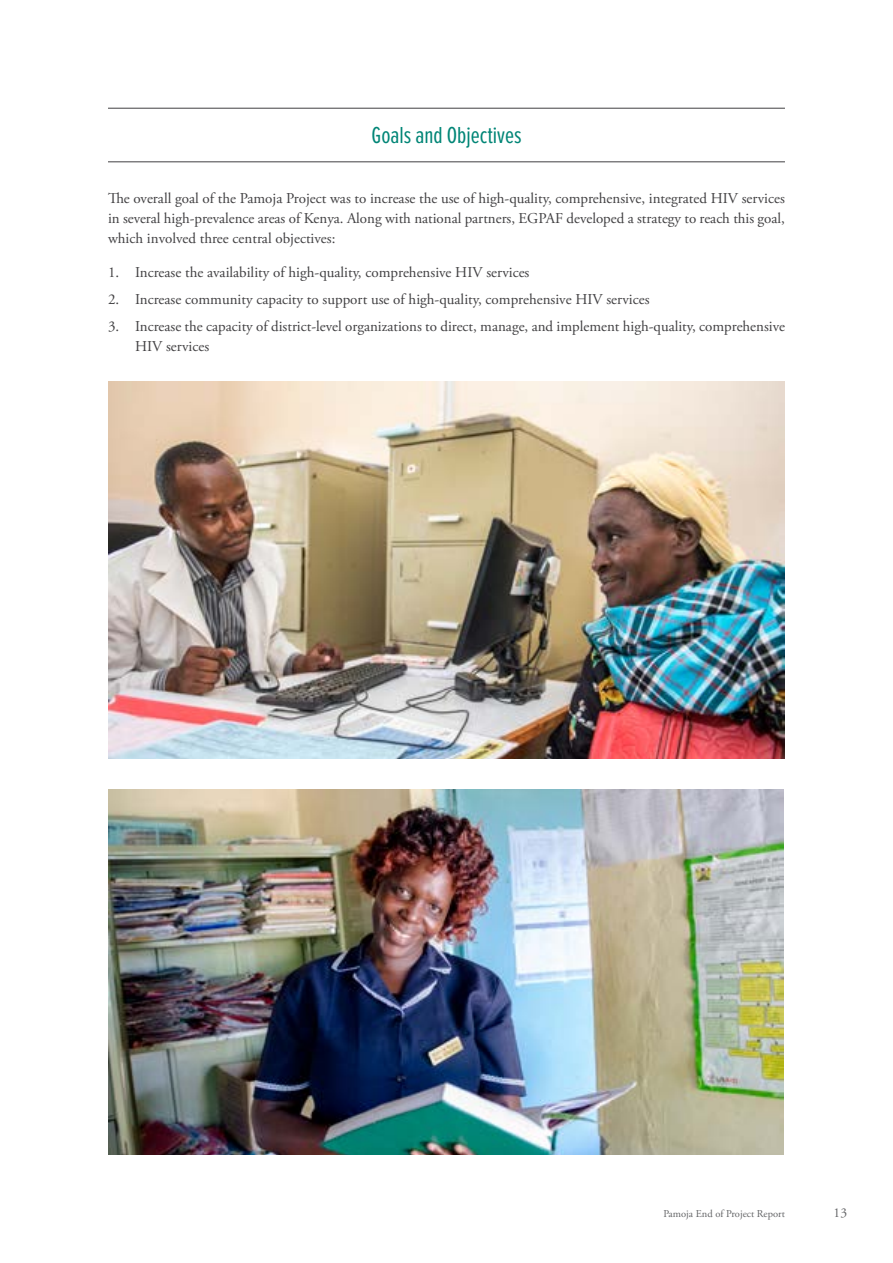
<style>
.page{position:relative;width:893px;height:1263px;background:#fff}
.page>*{position:absolute;margin:0;border:0;box-sizing:border-box;transform-origin:0 0}
.t1{font:24px "Proxima Nova Ex Cn";color:#008576}
.t2{font:15px/20.2px "Adobe Garamond Pro";color:#414042;text-align:justify}
.t3{font:13.5px "Adobe Garamond Pro";color:#636466}
.t4{font:10.5px "Adobe Garamond Pro";color:#636466}
</style>
<div class="page">
<hr style="left:108px;top:108px;width:677px;height:1px;background:#414042">
<hr style="left:108px;top:162px;width:677px;height:1px;background:#414042">
<img style="left:108px;top:381px;width:677px;height:378px">
<img style="left:108px;top:789px;width:676px;height:366px">
<h1 class="t1" style="left:371px;top:122px;width:151px">Goals and Objectives</h1>
<p class="t2" style="left:108px;top:188px;width:678px">The overall goal of the Pamoja Project was to increase the use of high-quality, comprehensive, integrated HIV services in several high-prevalence areas of Kenya. Along with national partners, EGPAF developed a strategy to reach this goal, which involved three central objectives:</p>
<p class="t2" style="left:108px;top:262px;width:423px">1. Increase the availability of high-quality, comprehensive HIV services</p>
<p class="t2" style="left:108px;top:289px;width:543px">2. Increase community capacity to support use of high-quality, comprehensive HIV services</p>
<p class="t2" style="left:135px;top:316px;width:652px;text-indent:-27px">3. Increase the capacity of district-level organizations to direct, manage, and implement high-quality, comprehensive<br>HIV services</p>
<p class="t4" style="left:663px;top:1207px;width:123px">Pamoja End of Project Report</p>
<p class="t3" style="left:834px;top:1205px;width:15px">13</p>
</div>
